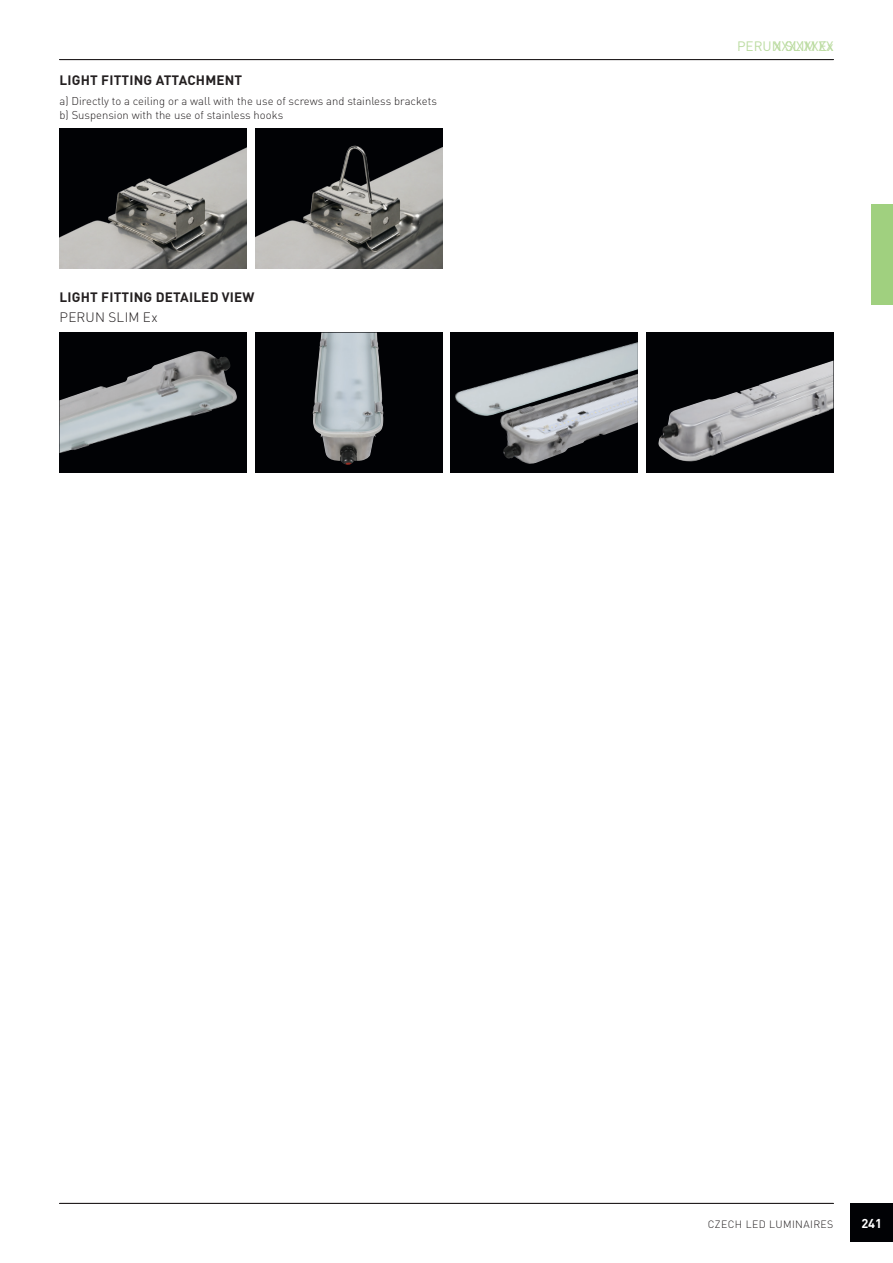
<style>
.page{position:relative;width:893px;height:1263px;background:#fff}
.page>*{position:absolute;margin:0;border:0;box-sizing:border-box;transform-origin:0 0}
.H5_-_klasicke_nadpisy_VERZALKY{font:700 13.5px "DINOT";letter-spacing:.015em;color:#231f20}
.H4_-_Popisek_nad_strankou_-_vlevo{font:13.5px "DINOT";color:#bcdca2}
.Upevneni_svitidla_-_NAZEV{font:300 13.5px "DINOT";letter-spacing:.015em;color:#231f20}
.t1{font:700 12.75px "DINOT";color:#fff}
.Upevneni_svitidla_-_MOZNOSTI{font:300 11.25px "DINOT";color:#231f20}
.t2{font:300 10.5px "DINOT";letter-spacing:.035em;color:#231f20}
</style>
<div class="page">
<div style="left:850px;top:1203px;width:43px;height:38px;background:#010205"></div>
<div style="left:872px;top:204px;width:21px;height:100px;background:#a0d07f"></div>
<hr style="left:60px;top:59px;width:773px;height:1px;background:#231f20">
<hr style="left:60px;top:1203px;width:773px;height:1px;background:#231f20">
<div style="left:646px;top:333px;width:187px;height:140px;background:#010205"></div>
<img style="left:658px;top:360px;width:175px;height:102px">
<div style="left:255px;top:333px;width:187px;height:140px;background:#010205"></div>
<img style="left:312px;top:333px;width:72px;height:132px">
<div style="left:451px;top:333px;width:187px;height:140px;background:#010205"></div>
<img style="left:455px;top:342px;width:183px;height:122px">
<div style="left:60px;top:333px;width:187px;height:140px;background:#010205"></div>
<img style="left:60px;top:351px;width:177px;height:102px">
<img style="left:60px;top:128px;width:187px;height:141px">
<img style="left:255px;top:128px;width:187px;height:140px">
<p class="H5_-_klasicke_nadpisy_VERZALKY" style="left:60px;top:72px;width:184px">LIGHT FITTING ATTACHMENT</p>
<p class="Upevneni_svitidla_-_MOZNOSTI" style="left:60px;top:94px;width:379px">a) Directly to a ceiling or a wall with the use of screws and stainless brackets</p>
<p class="Upevneni_svitidla_-_MOZNOSTI" style="left:60px;top:108px;width:225px">b) Suspension with the use of stainless hooks</p>
<p class="H5_-_klasicke_nadpisy_VERZALKY" style="left:60px;top:288px;width:196px">LIGHT FITTING DETAILED VIEW</p>
<p class="Upevneni_svitidla_-_NAZEV" style="left:60px;top:309px;width:100px">PERUN SLIM Ex</p>
<p class="H4_-_Popisek_nad_strankou_-_vlevo" style="left:774px;top:38px;width:61px">XXXXXXXX</p>
<p class="H4_-_Popisek_nad_strankou_-_vlevo" style="left:737px;top:38px;width:98px">PERUN SLIM Ex</p>
<p class="t2" style="left:708px;top:1217px;width:127px">CZECH LED LUMINAIRES</p>
<p class="t1" style="left:861px;top:1214px;width:22px">241</p>
</div>
